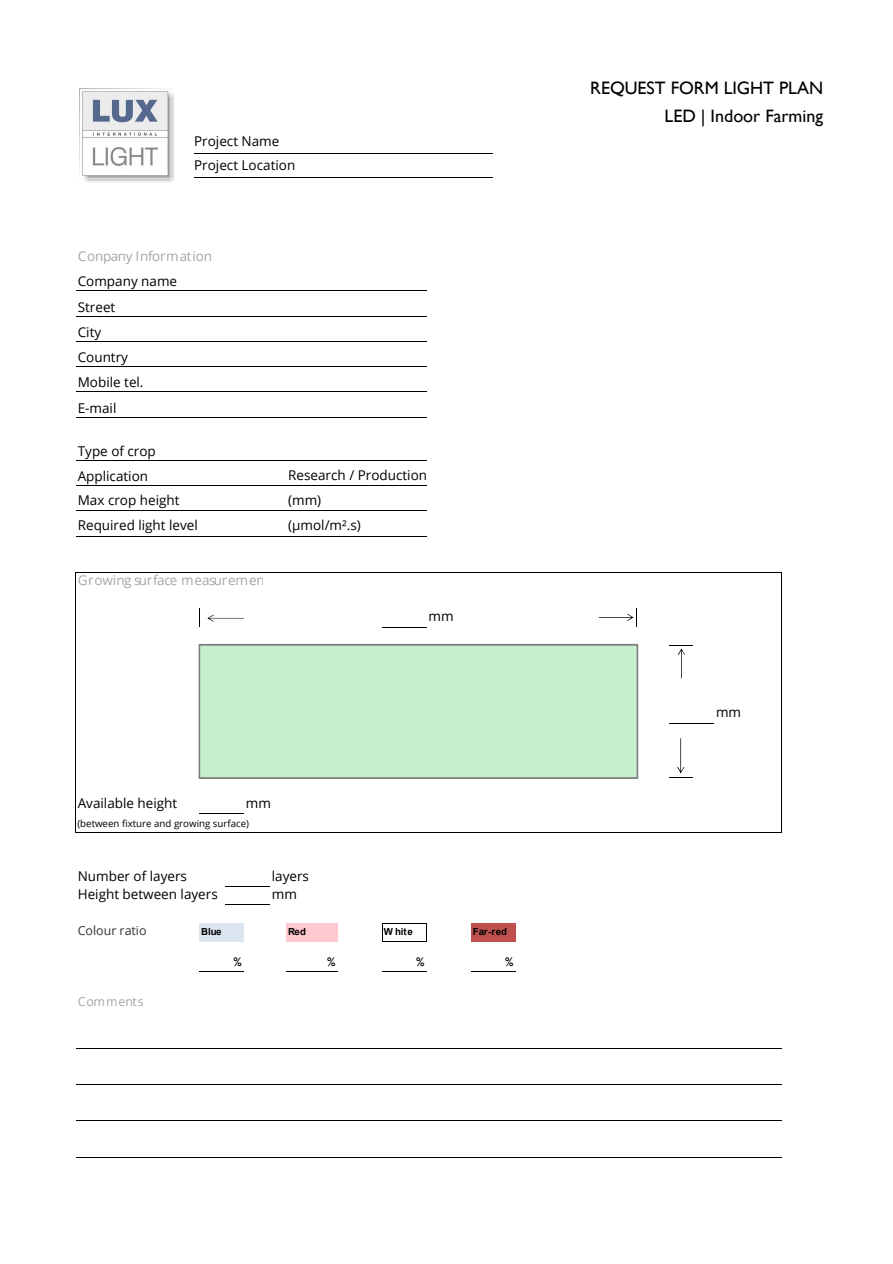
<style>
.page{position:relative;width:893px;height:1264px;background:#fff}
.page>*{position:absolute;margin:0;border:0;box-sizing:border-box;transform-origin:0 0}
.t1{font:18px/28px "Gill Sans";color:#000;text-align:right}
.t2{font:13.5px/25.2px "Open Sans";color:#000}
.t3{font:13.5px "Open Sans";letter-spacing:-.01em;color:#a6a6a6}
.t4{font:12.45px "Open Sans";color:#333}
.t5{font:12.45px "Open Sans";letter-spacing:.05em;color:#a6a6a6}
.t6{font:12.45px "Gill Sans";color:#000}
.t7{font:9.75px "Open Sans";color:#000}
.t8{font:700 9.75px "Arial";color:#000}
</style>
<div class="page">
<div style="left:199px;top:922px;width:45px;height:19px;background:#dce6f1"></div>
<div style="left:286px;top:922px;width:52px;height:19px;background:#ffc7ce"></div>
<div style="left:471px;top:922px;width:45px;height:19px;background:#c0504d"></div>
<hr style="left:199px;top:971px;width:45px;height:1px;background:#000">
<hr style="left:286px;top:971px;width:52px;height:1px;background:#000">
<hr style="left:382px;top:971px;width:45px;height:1px;background:#000">
<hr style="left:75px;top:572px;width:1px;height:260px;background:#000">
<hr style="left:781px;top:572px;width:1px;height:260px;background:#000">
<svg style="left:199px;top:608px;width:1px;height:19px"></svg>
<svg style="left:382px;top:923px;width:1px;height:17px"></svg>
<svg style="left:426px;top:923px;width:1px;height:17px"></svg>
<hr style="left:76px;top:291px;width:351px;height:1px;background:#000">
<hr style="left:76px;top:316px;width:351px;height:1px;background:#000">
<hr style="left:76px;top:341px;width:351px;height:1px;background:#000">
<hr style="left:76px;top:366px;width:351px;height:1px;background:#000">
<hr style="left:76px;top:392px;width:351px;height:1px;background:#000">
<hr style="left:76px;top:417px;width:351px;height:1px;background:#000">
<hr style="left:76px;top:460px;width:351px;height:1px;background:#000">
<hr style="left:76px;top:485px;width:351px;height:1px;background:#000">
<hr style="left:76px;top:510px;width:351px;height:1px;background:#000">
<hr style="left:76px;top:536px;width:351px;height:1px;background:#000">
<hr style="left:76px;top:572px;width:706px;height:1px;background:#000">
<hr style="left:382px;top:627px;width:45px;height:1px;background:#000">
<hr style="left:669px;top:723px;width:45px;height:1px;background:#000">
<hr style="left:199px;top:813px;width:45px;height:1px;background:#000">
<hr style="left:76px;top:831px;width:706px;height:1px;background:#000">
<hr style="left:225px;top:886px;width:45px;height:1px;background:#000">
<hr style="left:225px;top:904px;width:45px;height:1px;background:#000">
<hr style="left:382px;top:922px;width:45px;height:1px;background:#000">
<hr style="left:382px;top:940px;width:45px;height:1px;background:#000">
<hr style="left:471px;top:971px;width:45px;height:1px;background:#000">
<hr style="left:76px;top:1047px;width:705px;height:1px;background:#000">
<hr style="left:76px;top:1083px;width:705px;height:1px;background:#000">
<hr style="left:76px;top:1120px;width:705px;height:1px;background:#000">
<hr style="left:76px;top:1156px;width:705px;height:1px;background:#000">
<div style="left:199px;top:643px;width:439px;height:135px;background:#c6efce"></div>
<svg style="left:599px;top:608px;width:38px;height:19px"></svg>
<svg style="left:207px;top:614px;width:37px;height:7px"></svg>
<svg style="left:669px;top:645px;width:23px;height:33px"></svg>
<svg style="left:669px;top:738px;width:23px;height:40px"></svg>
<hr style="left:194px;top:153px;width:125px;height:1px;background:#000">
<hr style="left:194px;top:177px;width:125px;height:1px;background:#000">
<hr style="left:320px;top:153px;width:173px;height:1px;background:#000">
<hr style="left:320px;top:177px;width:173px;height:1px;background:#000">
<img style="left:79px;top:88px;width:96px;height:94px">
<p class="t2" style="left:194px;top:130px;width:103px;line-height:24px">Project Name<br>Project Location</p>
<p class="t3" style="left:78px;top:251px;width:136px">Conpany Information</p>
<p class="t2" style="left:78px;top:270px;width:101px">Company name<br>Street<br>City<br>Country<br>Mobile tel.<br>E-mail</p>
<p class="t2" style="left:78px;top:440px;width:80px">Type of crop<br>Application</p>
<p class="t2" style="left:288px;top:463px;width:140px">Research / Production</p>
<p class="t2" style="left:78px;top:489px;width:103px">Max crop height</p>
<p class="t2" style="left:288px;top:489px;width:35px">(mm)</p>
<p class="t2" style="left:78px;top:514px;width:122px">Required light level</p>
<p class="t2" style="left:288px;top:514px;width:74px">(µmol/m².s)</p>
<p class="t3" style="left:78px;top:574px;width:200px">Growing surface measurements</p>
<p class="t2" style="left:78px;top:792px;width:101px">Available height</p>
<p class="t2" style="left:246px;top:792px;width:27px">mm</p>
<p class="t7" style="left:77px;top:819px;width:173px">(between fixture and growing surface)</p>
<p class="t2" style="left:428px;top:605px;width:27px">mm</p>
<p class="t2" style="left:78px;top:865px;width:111px">Number of layers</p>
<p class="t2" style="left:272px;top:864px;width:39px">layers</p>
<p class="t2" style="left:78px;top:882px;width:141px">Height between layers</p>
<p class="t2" style="left:272px;top:882px;width:27px">mm</p>
<p class="t4" style="left:78px;top:925px;width:70px">Colour ratio</p>
<p class="t8" style="left:201px;top:928px;width:22px">Blue</p>
<p class="t8" style="left:288px;top:928px;width:19px">Red</p>
<p class="t8" style="left:384px;top:928px;width:30px">W hite</p>
<p class="t8" style="left:473px;top:928px;width:36px">Far-red</p>
<p class="t6" style="left:233px;top:957px;width:10px">%</p>
<p class="t6" style="left:327px;top:957px;width:10px">%</p>
<p class="t6" style="left:416px;top:957px;width:10px">%</p>
<p class="t6" style="left:505px;top:957px;width:10px">%</p>
<p class="t5" style="left:78px;top:996px;width:67px">Comments</p>
<h1 class="t1" style="left:590px;top:76px;width:234px">REQUEST FORM LIGHT PLAN<br>LED | Indoor Farming</h1>
<p class="t2" style="left:716px;top:701px;width:27px">mm</p>
</div>
